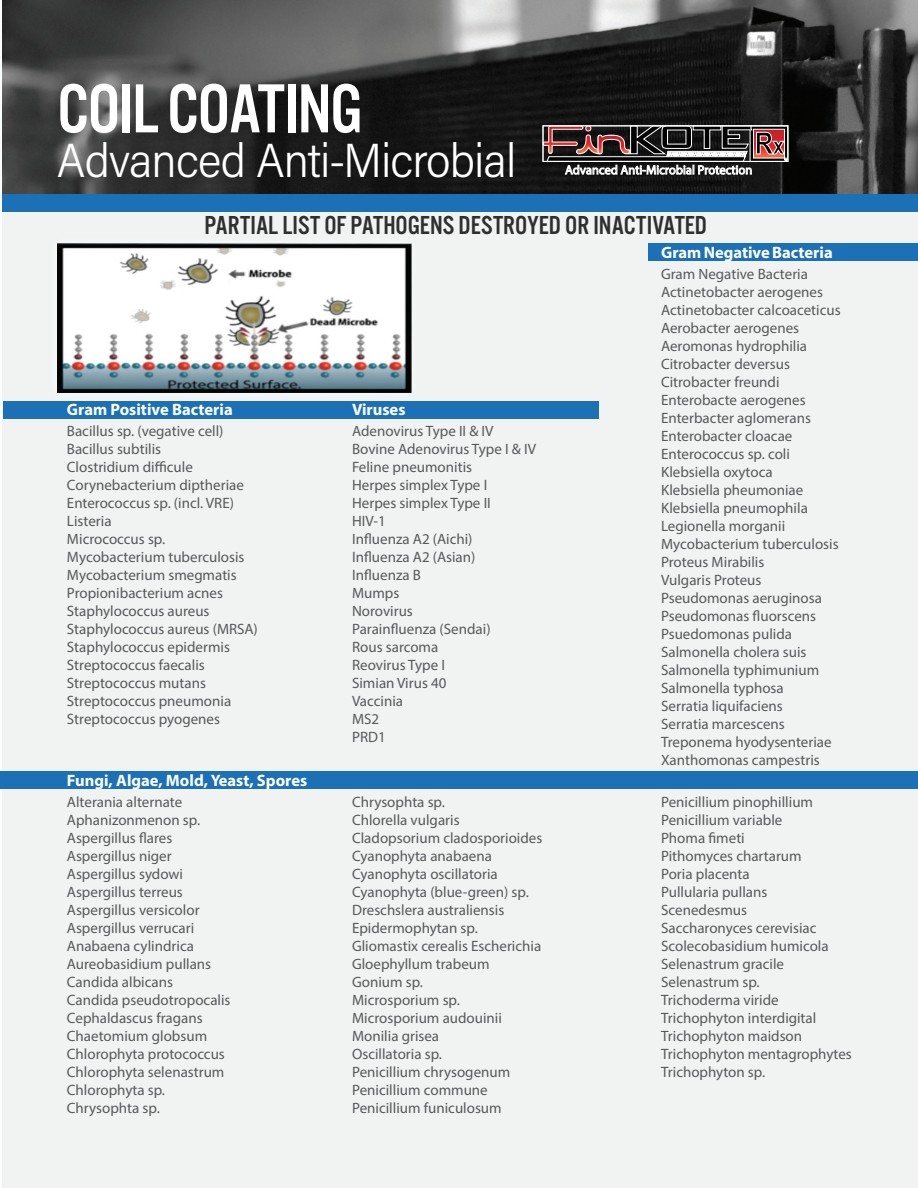
<style>
.page{position:relative;width:918px;height:1188px;background:#fff}
.page>*{position:absolute;margin:0;border:0;box-sizing:border-box;transform-origin:0 0}
.t1{font:72px "Alternate Gothic FS Three";letter-spacing:-.02em;color:#fff}
.t2{font:48px "Acumin Variable Concept";letter-spacing:-.02em;color:#fff}
.t3{font:27px "Alternate Gothic FS Three";color:#2e2f2e}
.t4{font:700 16.5px "Myriad Pro";color:#fff}
.t5{font:15px "Myriad Pro";color:#57585a}
</style>
<div class="page">
<div style="left:3px;top:0;width:915px;height:1188px;background:#f1f3f3"></div>
<img style="left:3px;top:0;width:915px;height:194px">
<div style="left:3px;top:194px;width:915px;height:17px;background:#1c71b6"></div>
<div style="left:47px;top:234px;width:374px;height:168px;background:#fff;opacity:.75"></div>
<img style="left:57px;top:244px;width:354px;height:148px">
<div style="left:649px;top:244px;width:269px;height:17px;background:#1c71b6"></div>
<div style="left:0;top:772px;width:918px;height:17px;background:#1c71b6"></div>
<div style="left:3px;top:402px;width:595px;height:17px;background:#1c71b6"></div>
<svg style="left:543px;top:125px;width:245px;height:50px;background:#5e5150"></svg>
<div style="left:543px;top:126px;width:245px;height:36px;border:1px solid #fff"></div>
<p class="t1" style="left:57px;top:71px;width:307px">COIL COATING</p>
<p class="t2" style="left:57px;top:128px;width:461px">Advanced Anti-Microbial</p>
<p class="t3" style="left:204px;top:212px;width:504px">PARTIAL LIST OF PATHOGENS DESTROYED OR INACTIVATED</p>
<p class="t4" style="left:67px;top:399px;width:167px">Gram Positive Bacteria</p>
<p class="t4" style="left:352px;top:399px;width:55px">Viruses</p>
<p class="t5" style="left:67px;top:422px;width:158px">Bacillus sp. (vegative cell)</p>
<p class="t5" style="left:67px;top:440px;width:96px">Bacillus subtilis</p>
<p class="t5" style="left:67px;top:458px;width:128px">Clostridium difficule</p>
<p class="t5" style="left:67px;top:476px;width:178px">Corynebacterium diptheriae</p>
<p class="t5" style="left:67px;top:494px;width:169px">Enterococcus sp. (incl. VRE)</p>
<p class="t5" style="left:67px;top:512px;width:46px">Listeria</p>
<p class="t5" style="left:67px;top:530px;width:100px">Micrococcus sp.</p>
<p class="t5" style="left:67px;top:548px;width:179px">Mycobacterium tuberculosis</p>
<p class="t5" style="left:67px;top:566px;width:171px">Mycobacterium smegmatis</p>
<p class="t5" style="left:67px;top:584px;width:158px">Propionibacterium acnes</p>
<p class="t5" style="left:67px;top:602px;width:144px">Staphylococcus aureus</p>
<p class="t5" style="left:67px;top:620px;width:192px">Staphylococcus aureus (MRSA)</p>
<p class="t5" style="left:67px;top:638px;width:165px">Staphylococcus epidermis</p>
<p class="t5" style="left:67px;top:656px;width:139px">Streptococcus faecalis</p>
<p class="t5" style="left:67px;top:674px;width:141px">Streptococcus mutans</p>
<p class="t5" style="left:67px;top:692px;width:166px">Streptococcus pneumonia</p>
<p class="t5" style="left:67px;top:710px;width:155px">Streptococcus pyogenes</p>
<p class="t4" style="left:67px;top:770px;width:242px">Fungi, Algae, Mold, Yeast, Spores</p>
<p class="t5" style="left:67px;top:792px;width:117px">Alterania alternate</p>
<p class="t5" style="left:67px;top:810px;width:135px">Aphanizonmenon sp.</p>
<p class="t5" style="left:67px;top:828px;width:107px">Aspergillus flares</p>
<p class="t5" style="left:67px;top:846px;width:106px">Aspergillus niger</p>
<p class="t5" style="left:67px;top:864px;width:118px">Aspergillus sydowi</p>
<p class="t5" style="left:67px;top:882px;width:117px">Aspergillus terreus</p>
<p class="t5" style="left:67px;top:900px;width:134px">Aspergillus versicolor</p>
<p class="t5" style="left:67px;top:918px;width:129px">Aspergillus verrucari</p>
<p class="t5" style="left:67px;top:936px;width:129px">Anabaena cylindrica</p>
<p class="t5" style="left:67px;top:954px;width:146px">Aureobasidium pullans</p>
<p class="t5" style="left:67px;top:972px;width:108px">Candida albicans</p>
<p class="t5" style="left:67px;top:990px;width:165px">Candida pseudotropocalis</p>
<p class="t5" style="left:67px;top:1008px;width:137px">Cephaldascus fragans</p>
<p class="t5" style="left:67px;top:1026px;width:142px">Chaetomium globsum</p>
<p class="t5" style="left:67px;top:1044px;width:159px">Chlorophyta protococcus</p>
<p class="t5" style="left:67px;top:1062px;width:159px">Chlorophyta selenastrum</p>
<p class="t5" style="left:67px;top:1080px;width:100px">Chlorophyta sp.</p>
<p class="t5" style="left:67px;top:1098px;width:94px">Chrysophta sp.</p>
<p class="t5" style="left:352px;top:422px;width:143px">Adenovirus Type II &amp; IV</p>
<p class="t5" style="left:352px;top:440px;width:186px">Bovine Adenovirus Type I &amp; IV</p>
<p class="t5" style="left:352px;top:458px;width:122px">Feline pneumonitis</p>
<p class="t5" style="left:352px;top:476px;width:137px">Herpes simplex Type I</p>
<p class="t5" style="left:352px;top:494px;width:140px">Herpes simplex Type II</p>
<p class="t5" style="left:352px;top:512px;width:35px">HIV-1</p>
<p class="t5" style="left:352px;top:530px;width:122px">Influenza A2 (Aichi)</p>
<p class="t5" style="left:352px;top:548px;width:125px">Influenza A2 (Asian)</p>
<p class="t5" style="left:352px;top:566px;width:70px">Influenza B</p>
<p class="t5" style="left:352px;top:584px;width:49px">Mumps</p>
<p class="t5" style="left:352px;top:602px;width:62px">Norovirus</p>
<p class="t5" style="left:352px;top:620px;width:140px">Parainfluenza (Sendai)</p>
<p class="t5" style="left:352px;top:638px;width:88px">Rous sarcoma</p>
<p class="t5" style="left:352px;top:656px;width:94px">Reovirus Type I</p>
<p class="t5" style="left:352px;top:674px;width:96px">Simian Virus 40</p>
<p class="t5" style="left:352px;top:692px;width:53px">Vaccinia</p>
<p class="t5" style="left:352px;top:710px;width:29px">MS2</p>
<p class="t5" style="left:352px;top:728px;width:35px">PRD1</p>
<p class="t5" style="left:352px;top:792px;width:94px">Chrysophta sp.</p>
<p class="t5" style="left:352px;top:810px;width:109px">Chlorella vulgaris</p>
<p class="t5" style="left:352px;top:828px;width:192px">Cladopsorium cladosporioides</p>
<p class="t5" style="left:352px;top:846px;width:141px">Cyanophyta anabaena</p>
<p class="t5" style="left:352px;top:864px;width:147px">Cyanophyta oscillatoria</p>
<p class="t5" style="left:352px;top:882px;width:178px">Cyanophyta (blue-green) sp.</p>
<p class="t5" style="left:352px;top:900px;width:154px">Dreschslera australiensis</p>
<p class="t5" style="left:352px;top:918px;width:127px">Epidermophytan sp.</p>
<p class="t5" style="left:352px;top:936px;width:191px">Gliomastix cerealis Escherichia</p>
<p class="t5" style="left:352px;top:954px;width:139px">Gloephyllum trabeum</p>
<p class="t5" style="left:352px;top:972px;width:73px">Gonium sp.</p>
<p class="t5" style="left:352px;top:990px;width:109px">Microsporium sp.</p>
<p class="t5" style="left:352px;top:1008px;width:151px">Microsporium audouinii</p>
<p class="t5" style="left:352px;top:1026px;width:89px">Monilia grisea</p>
<p class="t5" style="left:352px;top:1044px;width:91px">Oscillatoria sp.</p>
<p class="t5" style="left:352px;top:1062px;width:160px">Penicillium chrysogenum</p>
<p class="t5" style="left:352px;top:1080px;width:137px">Penicillium commune</p>
<p class="t5" style="left:352px;top:1098px;width:151px">Penicillium funiculosum</p>
<p class="t4" style="left:661px;top:241px;width:173px">Gram Negative Bacteria</p>
<p class="t5" style="left:661px;top:265px;width:148px">Gram Negative Bacteria</p>
<p class="t5" style="left:661px;top:283px;width:163px">Actinetobacter aerogenes</p>
<p class="t5" style="left:661px;top:301px;width:181px">Actinetobacter calcoaceticus</p>
<p class="t5" style="left:661px;top:319px;width:140px">Aerobacter aerogenes</p>
<p class="t5" style="left:661px;top:337px;width:148px">Aeromonas hydrophilia</p>
<p class="t5" style="left:661px;top:355px;width:130px">Citrobacter deversus</p>
<p class="t5" style="left:661px;top:373px;width:120px">Citrobacter freundi</p>
<p class="t5" style="left:661px;top:391px;width:146px">Enterobacte aerogenes</p>
<p class="t5" style="left:661px;top:409px;width:151px">Enterbacter aglomerans</p>
<p class="t5" style="left:661px;top:427px;width:133px">Enterobacter cloacae</p>
<p class="t5" style="left:661px;top:445px;width:130px">Enterococcus sp. coli</p>
<p class="t5" style="left:661px;top:463px;width:113px">Klebsiella oxytoca</p>
<p class="t5" style="left:661px;top:481px;width:144px">Klebsiella pheumoniae</p>
<p class="t5" style="left:661px;top:499px;width:148px">Klebsiella pneumophila</p>
<p class="t5" style="left:661px;top:517px;width:126px">Legionella morganii</p>
<p class="t5" style="left:661px;top:535px;width:179px">Mycobacterium tuberculosis</p>
<p class="t5" style="left:661px;top:553px;width:105px">Proteus Mirabilis</p>
<p class="t5" style="left:661px;top:571px;width:102px">Vulgaris Proteus</p>
<p class="t5" style="left:661px;top:589px;width:162px">Pseudomonas aeruginosa</p>
<p class="t5" style="left:661px;top:607px;width:157px">Pseudomonas fluorscens</p>
<p class="t5" style="left:661px;top:625px;width:133px">Psuedomonas pulida</p>
<p class="t5" style="left:661px;top:643px;width:147px">Salmonella cholera suis</p>
<p class="t5" style="left:661px;top:661px;width:160px">Salmonella typhimunium</p>
<p class="t5" style="left:661px;top:679px;width:124px">Salmonella typhosa</p>
<p class="t5" style="left:661px;top:697px;width:123px">Serratia liquifaciens</p>
<p class="t5" style="left:661px;top:715px;width:125px">Serratia marcescens</p>
<p class="t5" style="left:661px;top:733px;width:172px">Treponema hyodysenteriae</p>
<p class="t5" style="left:661px;top:751px;width:160px">Xanthomonas campestris</p>
<p class="t5" style="left:661px;top:792px;width:154px">Penicillium pinophillium</p>
<p class="t5" style="left:661px;top:810px;width:123px">Penicillium variable</p>
<p class="t5" style="left:661px;top:828px;width:85px">Phoma fimeti</p>
<p class="t5" style="left:661px;top:846px;width:142px">Pithomyces chartarum</p>
<p class="t5" style="left:661px;top:864px;width:90px">Poria placenta</p>
<p class="t5" style="left:661px;top:882px;width:108px">Pullularia pullans</p>
<p class="t5" style="left:661px;top:900px;width:88px">Scenedesmus</p>
<p class="t5" style="left:661px;top:918px;width:157px">Saccharonyces cerevisiac</p>
<p class="t5" style="left:661px;top:936px;width:169px">Scolecobasidium humicola</p>
<p class="t5" style="left:661px;top:954px;width:125px">Selenastrum gracile</p>
<p class="t5" style="left:661px;top:972px;width:100px">Selenastrum sp.</p>
<p class="t5" style="left:661px;top:990px;width:119px">Trichoderma viride</p>
<p class="t5" style="left:661px;top:1008px;width:157px">Trichophyton interdigital</p>
<p class="t5" style="left:661px;top:1026px;width:143px">Trichophyton maidson</p>
<p class="t5" style="left:661px;top:1044px;width:192px">Trichophyton mentagrophytes</p>
<p class="t5" style="left:661px;top:1062px;width:106px">Trichophyton sp.</p>
</div>
